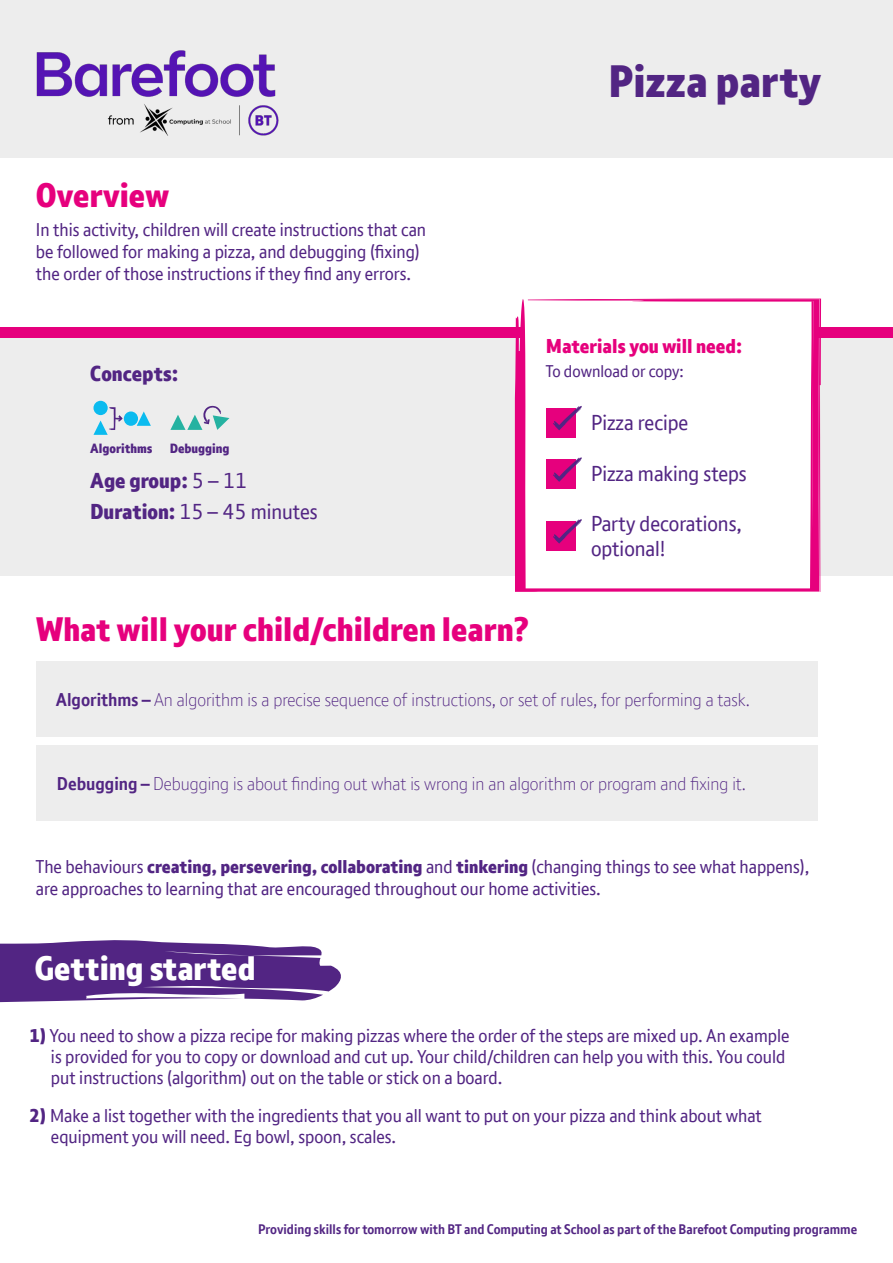
<style>
.page{position:relative;width:893px;height:1263px;background:#fff}
.page>*{position:absolute;margin:0;border:0;box-sizing:border-box;transform-origin:0 0}
.t1{font:800 44.1px "BT Font";color:#522583}
.t2{font:800 33px "BT Font";color:#e6007d}
.t3{font:800 33px "BT Font";color:#fff}
.t4{font:21px/25.2px "BT Font";color:#522583}
.t5{font:800 21px/31.5px "BT Font";color:#522583}
.t6{font:800 19.5px "BT Font";color:#e6007d}
.t7{font:18px/21px "BT Font";color:#522583}
.t8{font:300 18px "BT Font";color:#522583}
.t9{font:16.5px "BT Font";color:#522583}
.t10{font:700 13.5px "BT Font";color:#522583}
.t11{font:800 13.05px "BT Font";color:#522583}
.s1{font-weight:400}
.s2{font-weight:700}
.s3{font-weight:800}
</style>
<div class="page">
<svg style="left:0;top:940px;width:341px;height:62px;background:#6f4a98"></svg>
<div style="left:36px;top:662px;width:782px;height:75px;background:#ededed"></div>
<div style="left:36px;top:745px;width:782px;height:76px;background:#ededed"></div>
<div style="left:0;top:333px;width:893px;height:242px;background:#ededed"></div>
<div style="left:0;top:0;width:893px;height:157px;background:#ededed"></div>
<div style="left:0;top:327px;width:893px;height:11px;background:#e6007d"></div>
<svg style="left:494px;top:298px;width:327px;height:294px;fill:#fff"></svg>
<div style="left:546px;top:408px;width:29px;height:29px;background:#e6007d"></div>
<svg style="left:553px;top:405px;width:29px;height:25px"></svg>
<div style="left:546px;top:459px;width:29px;height:30px;background:#e6007d"></div>
<svg style="left:553px;top:457px;width:29px;height:25px"></svg>
<div style="left:546px;top:521px;width:29px;height:30px;background:#e6007d"></div>
<svg style="left:553px;top:519px;width:29px;height:25px"></svg>
<svg style="left:137px;top:411px;width:14px;height:15px"></svg>
<svg style="left:93px;top:407px;width:30px;height:28px"></svg>
<div style="left:93px;top:401px;width:15px;height:14px;background:#0bbbef;border-radius:50%"></div>
<div style="left:124px;top:411px;width:14px;height:15px;background:#0bbbef;border-radius:50%"></div>
<svg style="left:170px;top:406px;width:59px;height:24px"></svg>
<img style="left:36px;top:50px;width:243px;height:86px">
<h1 class="t1" style="left:608px;top:52px;width:214px">Pizza party</h1>
<h2 class="t2" style="left:36px;top:173px;width:135px">Overview</h2>
<p class="t7" style="left:36px;top:219px;width:392px;line-height:21.6px">In this activity, children will create instructions that can be followed for making a pizza, and debugging (fixing) the order of those instructions if they find any errors.</p>
<p class="t5" style="left:90px;top:358px;width:90px">Concepts:</p>
<p class="t11" style="left:90px;top:440px;width:64px">Algorithms</p>
<p class="t11" style="left:170px;top:440px;width:61px">Debugging</p>
<p class="t5" style="left:90px;top:465px;width:229px">Age group: <span class="s1">5 – 11<br></span>Duration: <span class="s1">15 – 45 minutes</span></p>
<p class="t6" style="left:546px;top:333px;width:198px">Materials you will need:</p>
<p class="t9" style="left:546px;top:361px;width:140px">To download or copy:</p>
<p class="t4" style="left:591px;top:410px;width:99px">Pizza recipe</p>
<p class="t4" style="left:591px;top:461px;width:157px">Pizza making steps</p>
<p class="t4" style="left:591px;top:511px;width:152px">Party decorations, optional!</p>
<h2 class="t2" style="left:36px;top:607px;width:494px">What will your child/children learn?</h2>
<p class="t8" style="left:56px;top:688px;width:696px"><span class="s2">Algorithms –</span> An algorithm is a precise sequence of instructions, or set of rules, for performing a task.</p>
<p class="t8" style="left:57px;top:772px;width:691px"><span class="s2">Debugging –</span> Debugging is about finding out what is wrong in an algorithm or program and fixing it.</p>
<p class="t7" style="left:36px;top:856px;width:775px;line-height:21.6px">The behaviours <span class="s3">creating, persevering, collaborating</span> and <span class="s3">tinkering</span> (changing things to see what happens), are approaches to learning that are encouraged throughout our home activities.</p>
<h2 class="t3" style="left:35px;top:947px;width:223px">Getting started</h2>
<p class="t7" style="left:51px;top:1025px;width:740px;text-indent:-22px"><span class="s3">1)</span> You need to show a pizza recipe for making pizzas where the order of the steps are mixed up. An example is provided for you to copy or download and cut up. Your child/children can help you with this. You could put instructions (algorithm) out on the table or stick on a board.</p>
<p class="t7" style="left:51px;top:1105px;width:712px;text-indent:-22px"><span class="s3">2)</span> Make a list together with the ingredients that you all want to put on your pizza and think about what equipment you will need. Eg bowl, spoon, scales.</p>
<p class="t10" style="left:258px;top:1220px;width:600px">Providing skills for tomorrow with BT and Computing at School as part of the Barefoot Computing programme</p>
</div>
